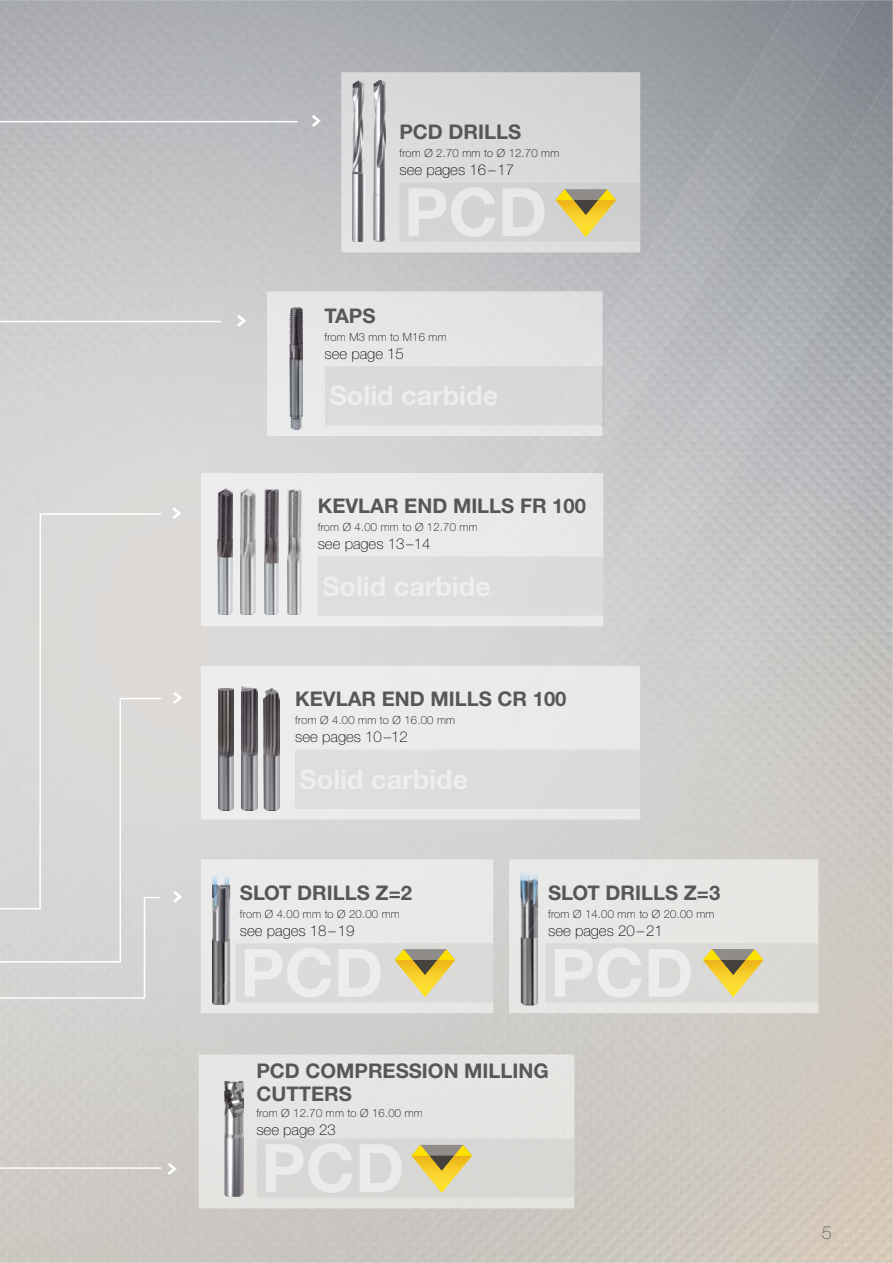
<style>
.page{position:relative;width:893px;height:1263px;background:#fff}
.page>*{position:absolute;margin:0;border:0;box-sizing:border-box;transform-origin:0 0}
.t1{font:700 20.25px/22.5px "Helvetica Neue LTW1 G";color:#575757}
.t2{font:100 18px "Helvetica Neue LTW1 G";color:#575757}
.t3{font:100 15px "Helvetica Neue LTW1 G";color:#040809}
.t4{font:100 11.25px "Helvetica Neue LTW1 G";letter-spacing:.02em;color:#040809}
</style>
<div class="page">
<img style="left:787px;top:518px;width:106px;height:485px">
<img style="left:841px;top:288px;width:52px;height:101px">
<img style="left:630px;top:0;width:52px;height:484px">
<div style="left:865px;top:0;width:28px;height:70px;background:#7f838c"></div>
<div style="left:202px;top:1208px;width:107px;height:55px;background:#c9c6c1"></div>
<div style="left:322px;top:1013px;width:100px;height:42px;background:#cececc"></div>
<div style="left:435px;top:820px;width:86px;height:69px;background:#d3d4d3"></div>
<div style="left:547px;top:589px;width:120px;height:77px;background:#d1d2d2"></div>
<div style="left:603px;top:484px;width:123px;height:105px;background:#cbcbcb"></div>
<img style="left:651px;top:435px;width:30px;height:50px">
<img style="left:786px;top:159px;width:54px;height:221px">
<img style="left:839px;top:70px;width:54px;height:218px">
<img style="left:741px;top:251px;width:46px;height:78px">
<div style="left:338px;top:1208px;width:107px;height:55px;background:#c8c5c0"></div>
<div style="left:457px;top:997px;width:83px;height:58px;background:#cccdc9"></div>
<div style="left:571px;top:784px;width:119px;height:75px;background:#d0d1cf"></div>
<div style="left:640px;top:623px;width:102px;height:161px;background:#cfcfce"></div>
<img style="left:640px;top:738px;width:1px;height:46px">
<img style="left:741px;top:477px;width:51px;height:217px">
<img style="left:792px;top:389px;width:51px;height:218px">
<div style="left:707px;top:564px;width:35px;height:60px;background:#c9c9c9"></div>
<img style="left:842px;top:305px;width:51px;height:213px">
<div style="left:63px;top:1175px;width:107px;height:88px;background:#ccc8c3"></div>
<div style="left:169px;top:1000px;width:55px;height:211px;background:#cfcfca"></div>
<div style="left:223px;top:1013px;width:54px;height:42px;background:#cfcfce"></div>
<svg style="left:277px;top:1013px;width:6px;height:10px"></svg>
<div style="left:296px;top:820px;width:88px;height:39px;background:#d6d6d6"></div>
<div style="left:408px;top:626px;width:97px;height:40px;background:#d7d8d8"></div>
<div style="left:519px;top:421px;width:105px;height:53px;background:#cdcdce"></div>
<img style="left:598px;top:210px;width:108px;height:211px">
<img style="left:705px;top:59px;width:54px;height:221px">
<img style="left:758px;top:0;width:54px;height:187px">
<div style="left:671px;top:151px;width:35px;height:60px;background:#a8abaf"></div>
<div style="left:812px;top:0;width:53px;height:95px;background:#878a93"></div>
<div style="left:267px;top:292px;width:335px;height:144px;background:#e5e6e5"></div>
<div style="left:541px;top:331px;width:61px;height:105px;background:#e2e2e3"></div>
<div style="left:341px;top:72px;width:299px;height:180px;background:#d8d9da"></div>
<div style="left:223px;top:473px;width:380px;height:153px;background:#ececec"></div>
<img style="left:593px;top:615px;width:10px;height:11px">
<div style="left:431px;top:473px;width:162px;height:153px;background:#e9e9e9"></div>
<div style="left:370px;top:859px;width:123px;height:154px;background:#e8e9e8"></div>
<div style="left:207px;top:859px;width:163px;height:154px;background:#eaeae9"></div>
<div style="left:645px;top:859px;width:173px;height:154px;background:#e7e6e4"></div>
<div style="left:509px;top:859px;width:136px;height:154px;background:#e7e7e6"></div>
<img style="left:199px;top:1157px;width:35px;height:51px">
<div style="left:370px;top:1055px;width:163px;height:153px;background:#e5e5e3"></div>
<div style="left:199px;top:1055px;width:59px;height:102px;background:#e6e6e4"></div>
<div style="left:201px;top:666px;width:118px;height:154px;background:#ececec"></div>
<img style="left:595px;top:741px;width:45px;height:79px">
<div style="left:319px;top:666px;width:163px;height:154px;background:#ebebeb"></div>
<div style="left:0;top:806px;width:163px;height:193px;background:#d6d6d6"></div>
<img style="left:352px;top:81px;width:12px;height:161px">
<img style="left:374px;top:80px;width:12px;height:161px">
<img style="left:212px;top:873px;width:18px;height:101px">
<img style="left:212px;top:974px;width:18px;height:31px">
<img style="left:224px;top:1081px;width:20px;height:116px">
<svg style="left:240px;top:1191px;width:4px;height:6px"></svg>
<img style="left:224px;top:1081px;width:19px;height:32px">
<div style="left:0;top:1093px;width:177px;height:82px;background:#cfccc8"></div>
<div style="left:0;top:120px;width:299px;height:123px;background:#c2c2c2"></div>
<img style="left:223px;top:489px;width:10px;height:126px">
<img style="left:287px;top:489px;width:15px;height:126px">
<svg style="left:312px;top:115px;width:9px;height:12px"></svg>
<svg style="left:173px;top:891px;width:9px;height:12px"></svg>
<img style="left:264px;top:689px;width:16px;height:121px">
<img style="left:241px;top:686px;width:16px;height:125px">
<img style="left:218px;top:688px;width:16px;height:122px">
<img style="left:520px;top:870px;width:18px;height:47px">
<img style="left:520px;top:917px;width:18px;height:88px">
<div style="left:400px;top:183px;width:240px;height:58px;background:#d1d1d1"></div>
<div style="left:318px;top:557px;width:285px;height:58px;background:#dededd"></div>
<img style="left:577px;top:570px;width:26px;height:45px">
<div style="left:438px;top:557px;width:107px;height:58px;background:#dcdcdc"></div>
<div style="left:461px;top:944px;width:32px;height:58px;background:#dadad9"></div>
<img style="left:322px;top:944px;width:31px;height:58px">
<div style="left:353px;top:944px;width:108px;height:58px;background:#dadad9"></div>
<svg style="left:483px;top:995px;width:10px;height:18px"></svg>
<img style="left:236px;top:944px;width:86px;height:58px">
<div style="left:597px;top:944px;width:221px;height:58px;background:#dad9d6"></div>
<img style="left:546px;top:944px;width:51px;height:58px">
<div style="left:485px;top:1139px;width:89px;height:58px;background:#d8d7d5"></div>
<img style="left:349px;top:1139px;width:27px;height:58px">
<div style="left:376px;top:1139px;width:109px;height:58px;background:#d8d7d5"></div>
<div style="left:573px;top:750px;width:28px;height:59px;background:#dbdbda"></div>
<div style="left:295px;top:750px;width:170px;height:59px;background:#ddd"></div>
<div style="left:465px;top:750px;width:108px;height:59px;background:#dcdcdc"></div>
<div style="left:601px;top:750px;width:39px;height:59px;background:#dadbda"></div>
<div style="left:326px;top:750px;width:107px;height:59px;background:#dededd"></div>
<img style="left:582px;top:366px;width:22px;height:59px">
<div style="left:325px;top:366px;width:257px;height:59px;background:#d9d9d9"></div>
<svg style="left:411px;top:1145px;width:61px;height:11px"></svg>
<img style="left:411px;top:1156px;width:61px;height:37px">
<svg style="left:395px;top:949px;width:60px;height:11px"></svg>
<img style="left:395px;top:960px;width:60px;height:37px">
<svg style="left:555px;top:189px;width:61px;height:11px"></svg>
<img style="left:555px;top:200px;width:61px;height:37px">
<img style="left:290px;top:308px;width:13px;height:122px">
<svg style="left:0;top:320px;width:223px;height:486px;background:#d8d7d6"></svg>
<svg style="left:237px;top:315px;width:9px;height:12px"></svg>
<img style="left:240px;top:489px;width:15px;height:126px">
<img style="left:264px;top:489px;width:15px;height:126px">
<img style="left:408px;top:187px;width:136px;height:50px">
<div style="left:323px;top:576px;width:126px;height:20px;background:#dededd"></div>
<img style="left:449px;top:576px;width:41px;height:20px">
<img style="left:319px;top:948px;width:62px;height:50px">
<img style="left:356px;top:955px;width:25px;height:43px">
<img style="left:356px;top:958px;width:25px;height:39px">
<img style="left:244px;top:948px;width:75px;height:50px">
<img style="left:691px;top:948px;width:58px;height:50px">
<img style="left:594px;top:948px;width:97px;height:50px">
<img style="left:555px;top:948px;width:39px;height:50px">
<img style="left:555px;top:948px;width:36px;height:49px">
<svg style="left:703px;top:949px;width:60px;height:48px"></svg>
<img style="left:703px;top:960px;width:46px;height:37px">
<img style="left:346px;top:1143px;width:56px;height:50px">
<img style="left:266px;top:1143px;width:80px;height:50px">
<img style="left:379px;top:1153px;width:23px;height:2px">
<img style="left:379px;top:1155px;width:23px;height:38px">
<div style="left:300px;top:769px;width:167px;height:20px;background:#ddd"></div>
<div style="left:337px;top:769px;width:85px;height:20px;background:#dededd"></div>
<div style="left:330px;top:386px;width:168px;height:20px;background:#dadad9"></div>
<h1 class="t1" style="left:399px;top:122px;width:123px">PCD DRILLS</h1>
<p class="t4" style="left:399px;top:149px;width:161px">from Ø 2.70 mm to Ø 12.70 mm</p>
<h3 class="t3" style="left:399px;top:164px;width:116px">see pages 16 – 17</h3>
<h1 class="t1" style="left:324px;top:306px;width:53px">TAPS</h1>
<p class="t4" style="left:324px;top:333px;width:124px">from M3 mm to M16 mm</p>
<h3 class="t3" style="left:324px;top:348px;width:81px">see page 15</h3>
<h1 class="t1" style="left:318px;top:496px;width:270px">KEVLAR END MILLS FR 100</h1>
<p class="t4" style="left:318px;top:523px;width:161px">from Ø 4.00 mm to Ø 12.70 mm</p>
<h3 class="t3" style="left:318px;top:538px;width:114px">see pages 13 –14</h3>
<h1 class="t1" style="left:295px;top:690px;width:273px">KEVLAR END MILLS CR 100</h1>
<p class="t4" style="left:295px;top:716px;width:161px">from Ø 4.00 mm to Ø 16.00 mm</p>
<h3 class="t3" style="left:295px;top:732px;width:114px">see pages 10 –12</h3>
<h1 class="t1" style="left:240px;top:883px;width:174px">SLOT DRILLS Z=2</h1>
<p class="t4" style="left:240px;top:910px;width:161px">from Ø 4.00 mm to Ø 20.00 mm</p>
<h3 class="t3" style="left:240px;top:925px;width:116px">see pages 18 – 19</h3>
<h1 class="t1" style="left:548px;top:883px;width:174px">SLOT DRILLS Z=3</h1>
<p class="t4" style="left:548px;top:910px;width:168px">from Ø 14.00 mm to Ø 20.00 mm</p>
<h3 class="t3" style="left:548px;top:925px;width:116px">see pages 20 – 21</h3>
<h1 class="t1" style="left:256px;top:1061px;width:294px">PCD COMPRESSION MILLING<br>CUTTERS</h1>
<p class="t4" style="left:256px;top:1109px;width:168px">from Ø 12.70 mm to Ø 16.00 mm</p>
<h3 class="t3" style="left:256px;top:1124px;width:81px">see page 23</h3>
<h2 class="t2" style="left:822px;top:1226px;width:12px">5</h2>
</div>
